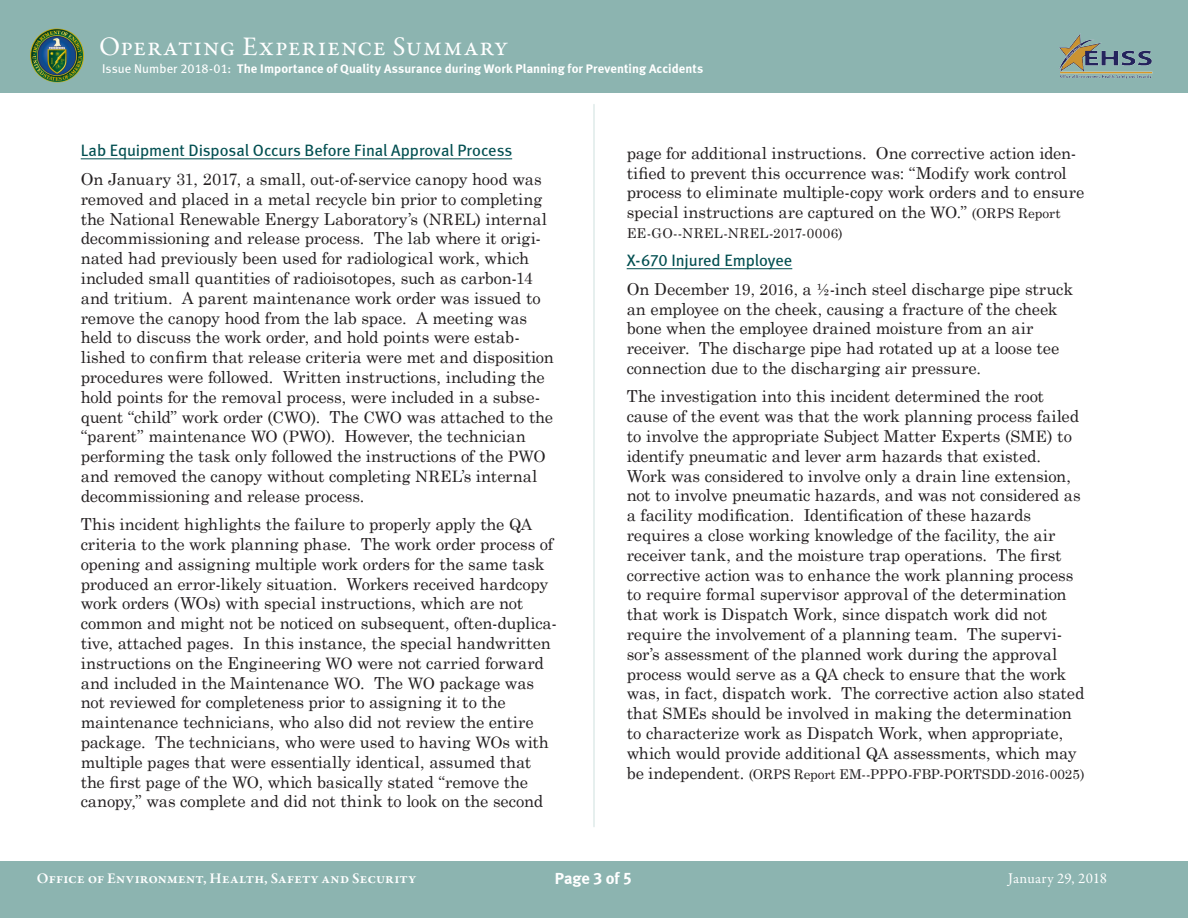
<style>
.page{position:relative;width:1188px;height:918px;background:#fff}
.page>*{position:absolute;margin:0;border:0;box-sizing:border-box;transform-origin:0 0}
.t1{font:27px "Garamond Premr Pro";letter-spacing:.02em;color:#fff}
.Regular_Text_Left_Ju{font:16.5px/19.8px "Century Schoolbook";letter-spacing:-.01em;color:#231f20}
.Heading{font:16.5px "Meta Book LF";letter-spacing:-.005em;color:#004e50}
.t2{font:16.5px "Meta Bold LF";letter-spacing:-.01em;color:#fff}
.t3{font:600 15px "Garamond Premr Pro";letter-spacing:.015em;color:#fff}
.t4{font:15px "Garamond Premr Pro";letter-spacing:.015em;color:#fff}
.Regular_Text_Left_Ju-2{font:13.5px "Century Schoolbook";letter-spacing:.01em;color:#231f20}
.Header_subheadline{font:12.75px "Meta Bold LF";letter-spacing:.005em;color:#fff}
.s1{font-family:"Meta Book LF"}
.s2{font-size:15.75px}
.s3{font-size:13.5px}
.s4{font-size:16.5px}
</style>
<div class="page">
<div style="left:0;top:0;width:1188px;height:92px;background:#8cb4b0"></div>
<div style="left:0;top:861px;width:1188px;height:57px;background:#8cb4b0"></div>
<img style="left:30px;top:28px;width:54px;height:54px">
<img style="left:1059px;top:34px;width:93px;height:45px">
<hr style="left:593px;top:105px;width:2px;height:722px;background:#dfeae9">
<hr style="left:81px;top:159px;width:431px;height:1px;background:#004e50">
<hr style="left:627px;top:268px;width:165px;height:1px;background:#004e50">
<h1 class="t1" style="left:99px;top:31px;width:411px">Operating Experience Summary</h1>
<p class="Header_subheadline" style="left:102px;top:61px;width:603px"><span class="s1">Issue Number 2018-01:</span> The Importance of Quality Assurance during Work Planning for Preventing Accidents</p>
<p class="Heading" style="left:81px;top:141px;width:433px">Lab Equipment Disposal Occurs Before Final Approval Process</p>
<p class="Regular_Text_Left_Ju" style="left:81px;top:168px;width:475px">On January 31, 2017, a small, out-of-service canopy hood was removed and placed in a metal recycle bin prior to completing the National Renewable Energy Laboratory’s (<span class="s2">NREL</span>) internal decommissioning and release process. The lab where it origi&shy;nated had previously been used for radiological work, which included small quantities of radioisotopes, such as carbon-14 and tritium. A parent maintenance work order was issued to remove the canopy hood from the lab space. A meeting was held to discuss the work order, and hold points were estab&shy;lished to confirm that release criteria were met and disposition procedures were followed. Written instructions, including the hold points for the removal process, were included in a subse&shy;quent “child” work order (<span class="s2">CWO</span>). The <span class="s2">CWO</span> was attached to the “parent” maintenance <span class="s2">WO</span> (<span class="s2">PWO</span>). However, the technician performing the task only followed the instructions of the <span class="s2">PWO </span>and removed the canopy without completing <span class="s2">NREL</span>’s internal decommissioning and release process.</p>
<p class="Regular_Text_Left_Ju" style="left:81px;top:513px;width:478px">This incident highlights the failure to properly apply the <span class="s2">QA </span>criteria to the work planning phase. The work order process of opening and assigning multiple work orders for the same task produced an error-likely situation. Workers received hardcopy work orders (WOs) with special instructions, which are not common and might not be noticed on subsequent, often-duplica&shy;tive, attached pages. In this instance, the special handwritten instructions on the Engineering <span class="s2">WO</span> were not carried forward and included in the Maintenance <span class="s2">WO</span>. The <span class="s2">WO</span> package was not reviewed for completeness prior to assigning it to the maintenance technicians, who also did not review the entire package. The technicians, who were used to having <span class="s2">WO</span>s with multiple pages that were essentially identical, assumed that the first page of the <span class="s2">WO</span>, which basically stated “remove the canopy,” was complete and did not think to look on the second</p>
<p class="Regular_Text_Left_Ju" style="left:627px;top:141px;width:459px">page for additional instructions. One corrective action iden&shy;tified to prevent this occurrence was: “Modify work control process to eliminate multiple-copy work orders and to ensure special instructions are captured on the <span class="s2">WO.</span>” <span class="s3">(ORPS Report</span></p>
<p class="Regular_Text_Left_Ju-2" style="left:627px;top:222px;width:218px">EE-GO--NREL-NREL-2017-0006)</p>
<p class="Heading" style="left:627px;top:251px;width:167px">X-670 Injured Employee</p>
<p class="Regular_Text_Left_Ju" style="left:627px;top:278px;width:448px">On December <span class="s2">19, 2016,</span> a ½-inch steel discharge pipe struck an employee on the cheek, causing a fracture of the cheek bone when the employee drained moisture from an air receiver. The discharge pipe had rotated up at a loose tee connection due to the discharging air pressure.</p>
<p class="Regular_Text_Left_Ju" style="left:627px;top:385px;width:459px">The investigation into this incident determined the root cause of the event was that the work planning process failed to involve the appropriate Subject Matter Experts (<span class="s2">SME</span>) to identify pneumatic and lever arm hazards that existed.<br>Work was considered to involve only a drain line extension, not to involve pneumatic hazards, and was not considered as a facility modification. Identification of these hazards requires a close working knowledge of the facility, the air receiver tank, and the moisture trap operations. The first corrective action was to enhance the work planning process to require formal supervisor approval of the determination that work is Dispatch Work, since dispatch work did not require the involvement of a planning team. The supervi&shy;sor’s assessment of the planned work during the approval process would serve as a <span class="s2">QA</span> check to ensure that the work was, in fact, dispatch work. The corrective action also stated that <span class="s2">SME</span>s should be involved in making the determination to characterize work as Dispatch Work, when appropriate, which would provide additional <span class="s2">QA</span> assessments, which may</p>
<p class="Regular_Text_Left_Ju-2" style="left:627px;top:762px;width:459px"><span class="s4">be independent.</span> (ORPS Report EM--PPPO-FBP-PORTSDD-2016-0025)</p>
<p class="t2" style="left:555px;top:868px;width:79px">Page 3 of 5</p>
<p class="t3" style="left:37px;top:869px;width:381px">Office of Environment, Health, Safety and Security</p>
<p class="t4" style="left:1008px;top:869px;width:100px">January 29, 2018</p>
</div>
